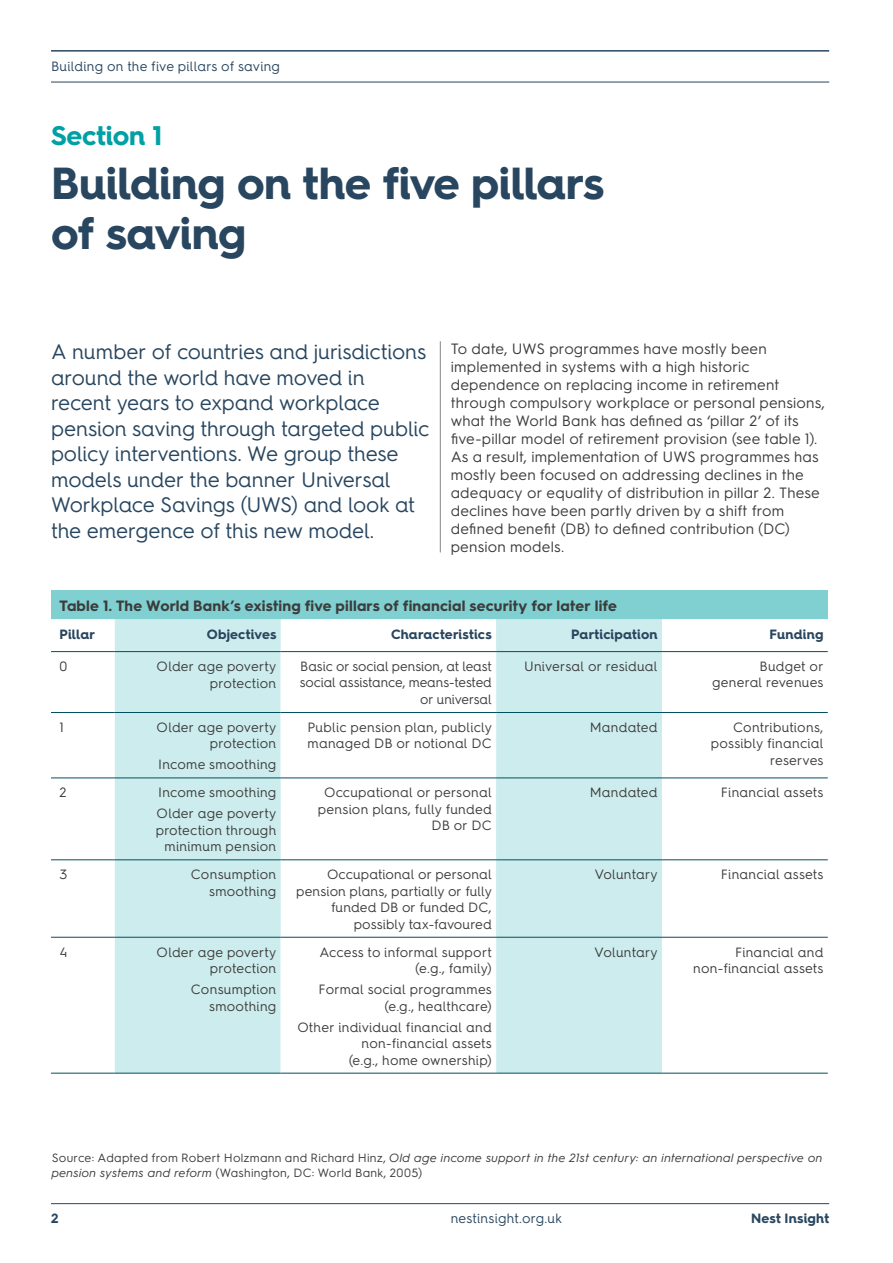
<style>
.page{position:relative;width:893px;height:1263px;background:#fff}
.page>*{position:absolute;margin:0;border:0;box-sizing:border-box;transform-origin:0 0}
.t1{font:700 45px/49.5px "Hurme Geometric Sans 4";letter-spacing:-.015em;color:#28465f}
.t2{font:700 27px "Hurme Geometric Sans 4";letter-spacing:-.005em;color:#00a0a4}
.t3{font:21px/25.5px "Hurme Geometric Sans 4";letter-spacing:-.015em;color:#28465f}
.t4{font:15px/18px "Hurme Geometric Sans 3";letter-spacing:.015em;color:#3c3c3b}
.t5{font:700 15px "Hurme Geometric Sans 3";letter-spacing:.01em;color:#3c3c3b}
.t6{font:13.5px/16.5px "Hurme Geometric Sans 4";letter-spacing:.01em;color:#3c3c3b;text-align:right}
.t7{font:700 13.5px "Hurme Geometric Sans 4";letter-spacing:.015em;color:#28465f}
.t8{font:13.5px "Hurme Geometric Sans 4";letter-spacing:.01em;color:#28465f}
.t9{font:italic 12px/15px "Hurme Geometric Sans 3";letter-spacing:.02em;color:#3c3c3b}
.s1{font-style:normal}
</style>
<div class="page">
<hr style="left:51px;top:1203px;width:778px;height:1px;background:#28465f">
<hr style="left:51px;top:82px;width:778px;height:1px;background:#28465f">
<hr style="left:51px;top:50px;width:778px;height:2px;background:#28465f">
<div style="left:51px;top:590px;width:777px;height:29px;background:#80d0d2"></div>
<svg style="left:115px;top:619px;width:547px;height:454px;background:#cfeded"></svg>
<svg style="left:281px;top:652px;width:547px;height:421px"></svg>
<hr style="left:51px;top:651px;width:64px;height:1px;background:#00515e">
<hr style="left:115px;top:651px;width:166px;height:1px;background:#00515e">
<hr style="left:281px;top:651px;width:215px;height:1px;background:#00515e">
<hr style="left:496px;top:651px;width:166px;height:1px;background:#00515e">
<hr style="left:662px;top:651px;width:166px;height:1px;background:#00515e">
<hr style="left:51px;top:859px;width:64px;height:1px;background:#00515e">
<hr style="left:115px;top:859px;width:166px;height:1px;background:#00515e">
<hr style="left:281px;top:859px;width:215px;height:1px;background:#00515e">
<hr style="left:496px;top:859px;width:166px;height:1px;background:#00515e">
<hr style="left:662px;top:859px;width:166px;height:1px;background:#00515e">
<hr style="left:51px;top:937px;width:64px;height:1px;background:#00515e">
<hr style="left:115px;top:937px;width:166px;height:1px;background:#00515e">
<hr style="left:281px;top:937px;width:215px;height:1px;background:#00515e">
<hr style="left:496px;top:937px;width:166px;height:1px;background:#00515e">
<hr style="left:662px;top:937px;width:166px;height:1px;background:#00515e">
<hr style="left:51px;top:1073px;width:64px;height:1px;background:#00515e">
<hr style="left:115px;top:1073px;width:166px;height:1px;background:#00515e">
<hr style="left:281px;top:1073px;width:215px;height:1px;background:#00515e">
<hr style="left:496px;top:1073px;width:166px;height:1px;background:#00515e">
<hr style="left:662px;top:1073px;width:166px;height:1px;background:#00515e">
<hr style="left:51px;top:712px;width:64px;height:1px;background:#00515e">
<hr style="left:115px;top:712px;width:166px;height:1px;background:#00515e">
<hr style="left:281px;top:712px;width:215px;height:1px;background:#00515e">
<hr style="left:496px;top:712px;width:166px;height:1px;background:#00515e">
<hr style="left:662px;top:712px;width:166px;height:1px;background:#00515e">
<hr style="left:51px;top:778px;width:64px;height:1px;background:#00515e">
<hr style="left:115px;top:778px;width:166px;height:1px;background:#00515e">
<hr style="left:281px;top:778px;width:215px;height:1px;background:#00515e">
<hr style="left:496px;top:778px;width:166px;height:1px;background:#00515e">
<hr style="left:662px;top:778px;width:166px;height:1px;background:#00515e">
<hr style="left:440px;top:341px;width:1px;height:211px;background:#878787">
<p class="t8" style="left:51px;top:57px;width:231px">Building on the five pillars of saving</p>
<h2 class="t2" style="left:51px;top:117px;width:113px">Section 1</h2>
<h1 class="t1" style="left:51px;top:158px;width:555px">Building on the five pillars of saving</h1>
<p class="t3" style="left:51px;top:339px;width:380px">A number of countries and jurisdictions around the world have moved in recent years to expand workplace pension saving through targeted public policy interventions. We group these models under the banner Universal Workplace Savings (UWS) and look at the emergence of this new model.</p>
<p class="t4" style="left:451px;top:339px;width:376px">To date, UWS programmes have mostly been implemented in systems with a high historic dependence on replacing income in retirement through compulsory workplace or personal pensions, what the World Bank has defined as ‘pillar 2’ of its five-pillar model of retirement provision (see table 1).<br>As a result, implementation of UWS programmes has mostly been focused on addressing declines in the adequacy or equality of distribution in pillar 2. These declines have been partly driven by a shift from defined benefit (DB) to defined contribution (DC) pension models.</p>
<p class="t5" style="left:60px;top:595px;width:559px">Table 1. The World Bank’s existing five pillars of financial security for later life</p>
<p class="t7" style="left:60px;top:624px;width:37px">Pillar</p>
<p class="t7" style="left:207px;top:624px;width:71px">Objectives</p>
<p class="t7" style="left:391px;top:624px;width:102px">Characteristics</p>
<p class="t7" style="left:571px;top:624px;width:88px">Participation</p>
<p class="t7" style="left:770px;top:624px;width:55px">Funding</p>
<p class="t6" style="left:60px;top:658px;width:9px">0</p>
<p class="t6" style="left:157px;top:658px;width:121px">Older age poverty protection</p>
<p class="t6" style="left:300px;top:658px;width:193px">Basic or social pension, at least social assistance, means-tested or universal</p>
<p class="t6" style="left:524px;top:658px;width:135px">Universal or residual</p>
<p class="t6" style="left:712px;top:658px;width:113px">Budget or general revenues</p>
<p class="t6" style="left:60px;top:718px;width:6px">1</p>
<p class="t6" style="left:157px;top:718px;width:121px">Older age poverty protection</p>
<p class="t6" style="left:158px;top:756px;width:120px">Income smoothing</p>
<p class="t6" style="left:307px;top:718px;width:186px;text-align:left">Public pension plan, publicly managed DB or notional DC</p>
<p class="t6" style="left:590px;top:718px;width:69px">Mandated</p>
<p class="t6" style="left:711px;top:718px;width:114px">Contributions, possibly financial reserves</p>
<p class="t6" style="left:60px;top:784px;width:9px">2</p>
<p class="t6" style="left:157px;top:782px;width:121px;line-height:21px;text-align:left">Income smoothing<br>Older age poverty</p>
<p class="t6" style="left:156px;top:821px;width:122px">protection through minimum pension</p>
<p class="t6" style="left:318px;top:784px;width:176px">Occupational or personal pension plans, fully funded<br>DB or DC</p>
<p class="t6" style="left:590px;top:784px;width:69px">Mandated</p>
<p class="t6" style="left:721px;top:784px;width:104px">Financial assets</p>
<p class="t6" style="left:60px;top:866px;width:9px">3</p>
<p class="t6" style="left:191px;top:866px;width:87px">Consumption smoothing</p>
<p class="t6" style="left:296px;top:866px;width:197px">Occupational or personal pension plans, partially or fully funded DB or funded DC, possibly tax-favoured</p>
<p class="t6" style="left:594px;top:866px;width:65px">Voluntary</p>
<p class="t6" style="left:721px;top:866px;width:104px">Financial assets</p>
<p class="t6" style="left:60px;top:943px;width:10px">4</p>
<p class="t6" style="left:157px;top:943px;width:121px">Older age poverty protection</p>
<p class="t6" style="left:191px;top:981px;width:87px">Consumption smoothing</p>
<p class="t6" style="left:319px;top:943px;width:174px">Access to informal support (e.g., family)</p>
<p class="t6" style="left:319px;top:981px;width:175px">Formal social programmes (e.g., healthcare)</p>
<p class="t6" style="left:297px;top:1018px;width:196px">Other individual financial and non-financial assets<br>(e.g., home ownership)</p>
<p class="t6" style="left:594px;top:943px;width:65px">Voluntary</p>
<p class="t6" style="left:693px;top:943px;width:132px">Financial and non-financial assets</p>
<p class="t9" style="left:52px;top:1150px;width:772px"><span class="s1">Source: Adapted from Robert Holzmann and Richard Hinz,</span> Old age income support in the 21st century: an international perspective on pension systems and reform <span class="s1">(Washington, DC: World Bank, 2005)</span></p>
<p class="t7" style="left:51px;top:1209px;width:9px">2</p>
<p class="t8" style="left:451px;top:1209px;width:113px">nestinsight.org.uk</p>
<p class="t7" style="left:751px;top:1209px;width:80px">Nest Insight</p>
</div>
